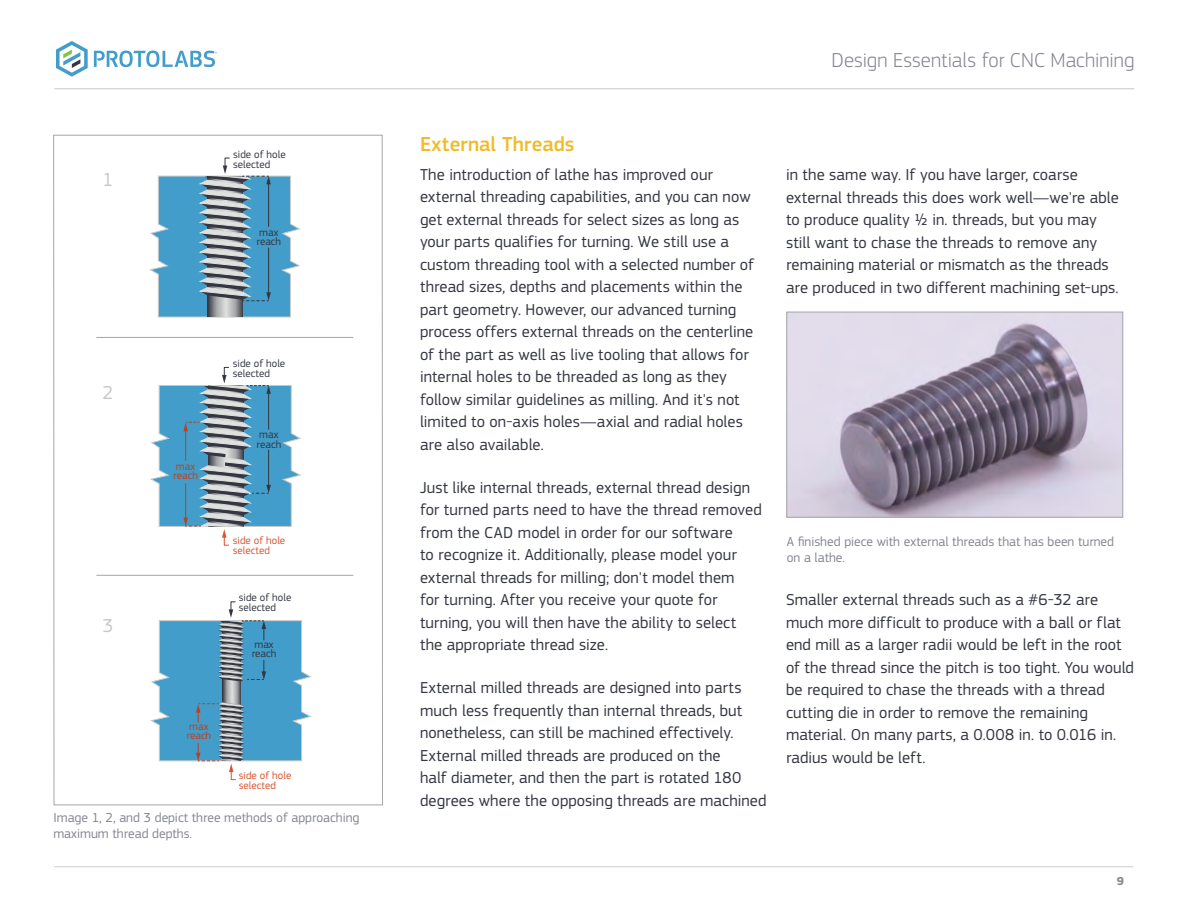
<style>
.page{position:relative;width:1188px;height:918px;background:#fff}
.page>*{position:absolute;margin:0;border:0;box-sizing:border-box;transform-origin:0 0}
.t1{font:300 21px "PF Square Sans Pro";color:#868891}
.t2{font:500 21px "PF Square Sans Pro";letter-spacing:.005em;color:#f0ba28}
.t3{font:19.5px "PF Square Sans Pro";color:#c7c9c8}
.t4{font:16.5px/22.5px "PF Square Sans Pro";letter-spacing:.005em;color:#343741}
.t5{font:13.5px/16.2px "PF Square Sans Pro";color:#868891}
.t6{font:700 12px "PF Square Sans Pro";color:#868891}
.t7{font:10.95px/10.2px "PF Square Sans Pro";color:#343741}
.t8{font:10.95px/10.2px "PF Square Sans Pro";color:#d75532}
.t9{font:10.95px/9.3px "PF Square Sans Pro";color:#b94122}
</style>
<div class="page">
<hr style="left:54px;top:866px;width:1079px;height:1px;background:#cdcdce">
<hr style="left:54px;top:88px;width:1080px;height:1px;background:#c7c8c7">
<svg style="left:94px;top:51px;width:123px;height:16px"></svg>
<svg style="left:56px;top:41px;width:32px;height:36px"></svg>
<img style="left:788px;top:314px;width:333px;height:202px">
<div style="left:786px;top:312px;width:337px;height:206px;border:1px solid #a3a6a9"></div>
<svg style="left:149px;top:157px;width:151px;height:161px"></svg>
<svg style="left:150px;top:367px;width:151px;height:179px"></svg>
<svg style="left:150px;top:601px;width:162px;height:179px"></svg>
<hr style="left:96px;top:337px;width:257px;height:1px;background:#a3a6a9">
<hr style="left:96px;top:575px;width:257px;height:1px;background:#a3a6a9">
<p class="t3" style="left:103px;top:168px;width:12px">1</p>
<p class="t3" style="left:103px;top:381px;width:12px">2</p>
<p class="t3" style="left:103px;top:614px;width:12px">3</p>
<p class="t7" style="left:233px;top:149px;width:54px">side of hole selected</p>
<p class="t7" style="left:256px;top:228px;width:26px;line-height:9.3px">max reach</p>
<p class="t9" style="left:173px;top:462px;width:26px">max reach</p>
<p class="t7" style="left:233px;top:358px;width:54px">side of hole selected</p>
<p class="t7" style="left:257px;top:430px;width:26px;line-height:9.3px">max reach</p>
<p class="t8" style="left:233px;top:536px;width:54px">side of hole selected</p>
<p class="t7" style="left:239px;top:593px;width:54px">side of hole selected</p>
<p class="t7" style="left:252px;top:640px;width:26px;line-height:9.3px">max reach</p>
<p class="t9" style="left:186px;top:722px;width:26px">max reach</p>
<p class="t8" style="left:239px;top:770px;width:54px">side of hole selected</p>
<p class="t5" style="left:53px;top:809px;width:308px">Image 1, 2, and 3 depict three methods of approaching maximum thread depths.</p>
<p class="t1" style="left:831px;top:48px;width:304px">Design Essentials for CNC Machining</p>
<p class="t2" style="left:420px;top:131px;width:156px">External Threads</p>
<p class="t4" style="left:420px;top:163px;width:336px">The introduction of lathe has improved our external threading capabilities, and you can now get external threads for select sizes as long as your parts qualifies for turning. We still use a custom threading tool with a selected number of thread sizes, depths and placements within the part geometry. However, our advanced turning process offers external threads on the centerline of the part as well as live tooling that allows for internal holes to be threaded as long as they follow similar guidelines as milling. And it's not limited to on-axis holes—axial and radial holes are also available.</p>
<p class="t4" style="left:420px;top:476px;width:343px">Just like internal threads, external thread design for turned parts need to have the thread removed from the CAD model in order for our software<br>to recognize it. Additionally, please model your external threads for milling; don't model them<br>for turning. After you receive your quote for turning, you will then have the ability to select the appropriate thread size.</p>
<p class="t4" style="left:420px;top:676px;width:348px">External milled threads are designed into parts much less frequently than internal threads, but nonetheless, can still be machined effectively.<br>External milled threads are produced on the<br>half diameter, and then the part is rotated 180 degrees where the opposing threads are machined</p>
<p class="t4" style="left:786px;top:163px;width:334px">in the same way. If you have larger, coarse external threads this does work well—we're able to produce quality ½ in. threads, but you may still want to chase the threads to remove any remaining material or mismatch as the threads are produced in two different machining set-ups.</p>
<p class="t5" style="left:787px;top:533px;width:329px">A finished piece with external threads that has been turned on a lathe.</p>
<p class="t4" style="left:786px;top:589px;width:350px">Smaller external threads such as a #6-32 are much more difficult to produce with a ball or flat end mill as a larger radii would be left in the root of the thread since the pitch is too tight. You would be required to chase the threads with a thread cutting die in order to remove the remaining material. On many parts, a 0.008 in. to 0.016 in. radius would be left.</p>
<p class="t6" style="left:1117px;top:874px;width:9px">9</p>
</div>
